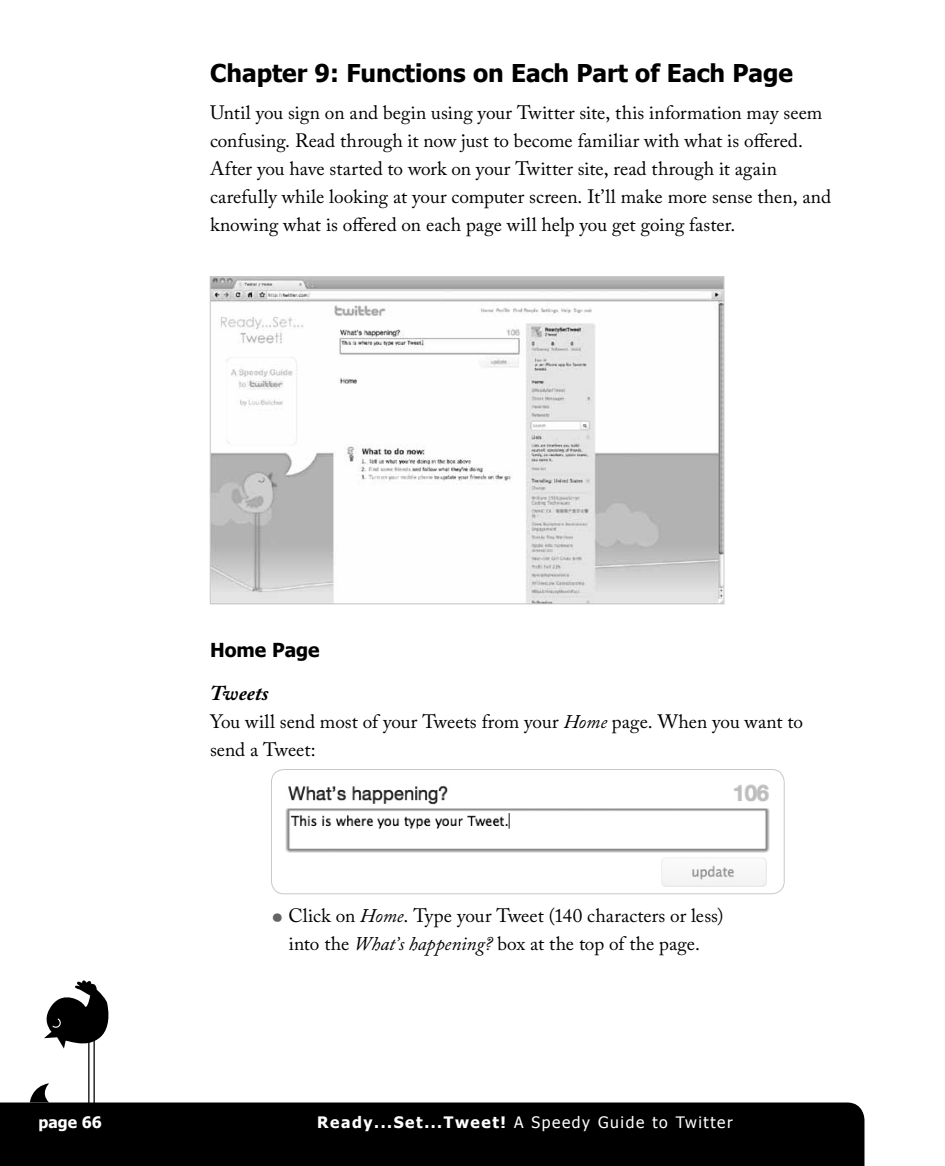
<style>
.page{position:relative;width:945px;height:1166px;background:#fff}
.page>*{position:absolute;margin:0;border:0;box-sizing:border-box;transform-origin:0 0}
.t1{font:700 24.5px "Tahoma";color:#000}
.t2{font:italic 700 21px "Adobe Caslon Pro";color:#000}
.t3{font:19.25px/28px "Adobe Caslon Pro";color:#000}
.t4{font:700 19.25px "Tahoma";color:#000}
.t5{font:15.75px "Tahoma";letter-spacing:.1em;color:#fff}
.t6{font:700 15.75px "Tahoma";color:#fff}
.s1{font-style:italic}
.s2{font-size:36.75px;color:#636466}
.s3{font-weight:700}
</style>
<div class="page">
<hr style="left:94px;top:1039px;width:1px;height:77px;background:#000">
<hr style="left:88px;top:1039px;width:1px;height:77px;background:#000">
<svg style="left:44px;top:980px;width:65px;height:68px"></svg>
<div style="left:0;top:1102px;width:865px;height:64px;background:#000"></div>
<svg style="left:30px;top:1083px;width:19px;height:19px"></svg>
<img style="left:212px;top:278px;width:510px;height:324px">
<img style="left:271px;top:769px;width:513px;height:124px">
<div style="left:271px;top:769px;width:513px;height:125px;border:1px solid #c7c8ca;border-radius:13px"></div>
<p class="t1" style="left:210px;top:56px;width:585px">Chapter 9: Functions on Each Part of Each Page</p>
<p class="t3" style="left:210px;top:98px;width:623px">Until you sign on and begin using your Twitter site, this information may seem confusing. Read through it now just to become familiar with what is offered.<br>After you have started to work on your Twitter site, read through it again carefully while looking at your computer screen. It’ll make more sense then, and knowing what is offered on each page will help you get going faster.</p>
<p class="t4" style="left:210px;top:636px;width:111px">Home Page</p>
<p class="t2" style="left:210px;top:680px;width:60px">Tweets</p>
<p class="t3" style="left:210px;top:707px;width:595px">You will send most of your Tweets from your <span class="s1">Home</span> page. When you want to send a Tweet:</p>
<p class="t3" style="left:271px;top:901px;width:454px;text-align:center"><span class="s2">•</span> Click on <span class="s1">Home</span>. Type your Tweet (140 characters or less) into the <span class="s1">What’s happening?</span> box at the top of the page.</p>
<p class="t6" style="left:39px;top:1110px;width:65px">page 66</p>
<p class="t5" style="left:317px;top:1111px;width:417px"><span class="s3">Ready...Set...Tweet!</span> A Speedy Guide to Twitter</p>
</div>
